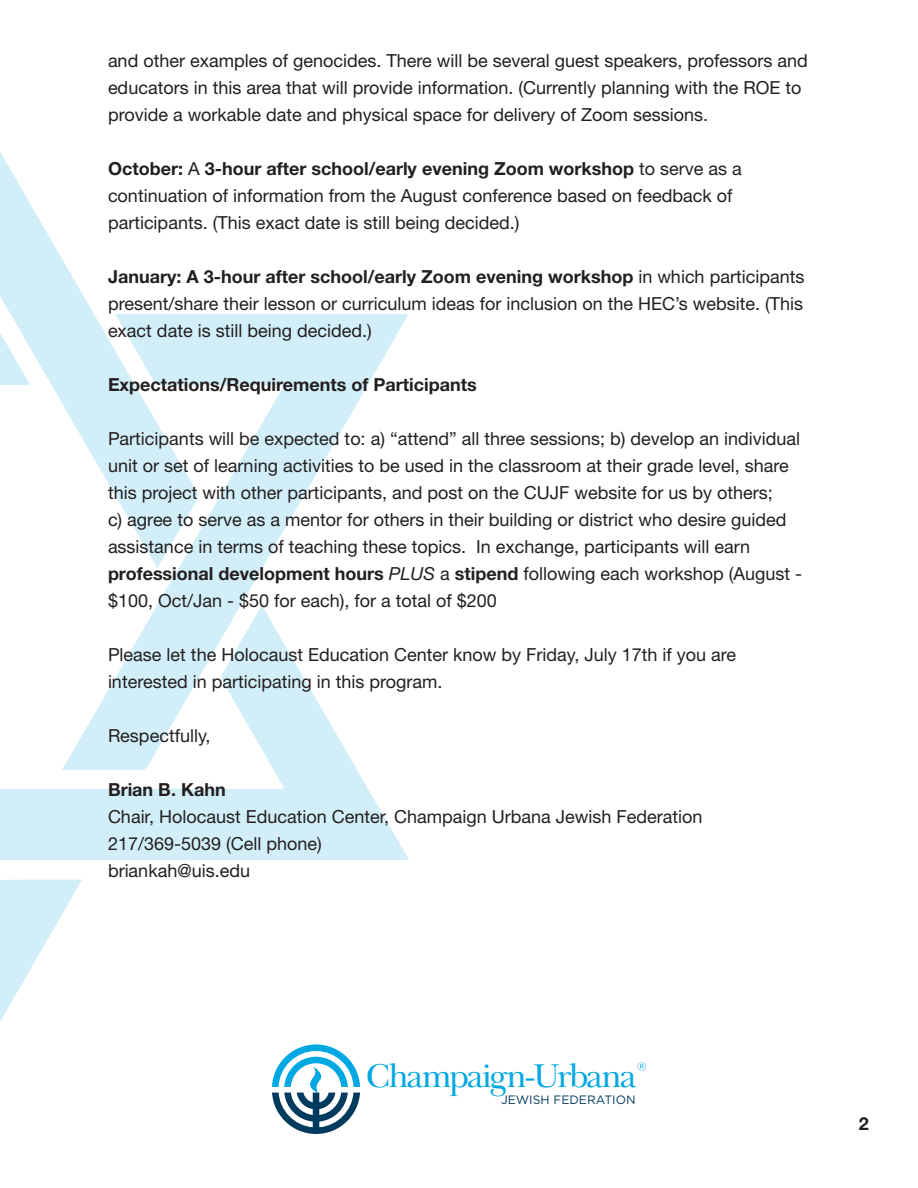
<style>
.page{position:relative;width:918px;height:1188px;background:#fff}
.page>*{position:absolute;margin:0;border:0;box-sizing:border-box;transform-origin:0 0}
.t1{font:33.75px "Baskerville Cyr LT Std Upright";letter-spacing:-.06em;color:#00a8e2}
.t2{font:18px/27px "Helvetica Neue LT Std";color:#231f20}
.t3{font:700 18px "Helvetica Neue LT Std";color:#231f20}
.t4{font:12.15px "Gotham";color:#003a5d}
.s1{font-weight:700}
.s2{font-style:italic}
</style>
<div class="page">
<svg style="left:0;top:152px;width:94px;height:251px;fill:#d1eef9"></svg>
<svg style="left:0;top:879px;width:82px;height:143px"></svg>
<svg style="left:0;top:314px;width:30px;height:89px"></svg>
<svg style="left:62px;top:314px;width:347px;height:291px;fill:#d1eef9"></svg>
<svg style="left:0;top:605px;width:409px;height:255px;fill:#d1eef9"></svg>
<svg style="left:272px;top:1044px;width:88px;height:90px"></svg>
<svg style="left:638px;top:1063px;width:8px;height:8px"></svg>
<p class="t2" style="left:108px;top:47px;width:701px">and other examples of genocides. There will be several guest speakers, professors and educators in this area that will provide information. (Currently planning with the ROE to provide a workable date and physical space for delivery of Zoom sessions.</p>
<p class="t2" style="left:108px;top:155px;width:635px"><span class="s1">October:</span> A <span class="s1">3-hour after school/early evening Zoom workshop</span> to serve as a continuation of information from the August conference based on feedback of participants. (This exact date is still being decided.)</p>
<p class="t2" style="left:108px;top:263px;width:698px;text-align:justify"><span class="s1">January: A 3-hour after school/early Zoom evening workshop</span> in which participants present/share their lesson or curriculum ideas for inclusion on the HEC’s website. (This exact date is still being decided.)</p>
<p class="t3" style="left:108px;top:373px;width:370px">Expectations/Requirements of Participants</p>
<p class="t2" style="left:108px;top:425px;width:696px">Participants will be expected to: a) “attend” all three sessions; b) develop an individual unit or set of learning activities to be used in the classroom at their grade level, share this project with other participants, and post on the CUJF website for us by others;<br>c) agree to serve as a mentor for others in their building or district who desire guided assistance in terms of teaching these topics. In exchange, participants will earn <span class="s1">professional development hours</span> <span class="s2">PLUS</span> a <span class="s1">stipend</span> following each workshop (August - $100, Oct/Jan - $50 for each), for a total of $200</p>
<p class="t2" style="left:108px;top:641px;width:630px">Please let the Holocaust Education Center know by Friday, July 17th if you are interested in participating in this program.</p>
<p class="t2" style="left:108px;top:722px;width:104px">Respectfully,</p>
<p class="t3" style="left:108px;top:778px;width:119px">Brian B. Kahn</p>
<p class="t2" style="left:108px;top:803px;width:596px">Chair, Holocaust Education Center, Champaign Urbana Jewish Federation</p>
<p class="t2" style="left:108px;top:830px;width:215px">217/369-5039 (Cell phone)</p>
<p class="t2" style="left:108px;top:857px;width:144px">briankah@uis.edu</p>
<p class="t1" style="left:366px;top:1057px;width:272px">Champaign-Urbana</p>
<p class="t4" style="left:501px;top:1093px;width:136px">JEWISH FEDERATION</p>
<p class="t3" style="left:859px;top:1113px;width:12px">2</p>
</div>
